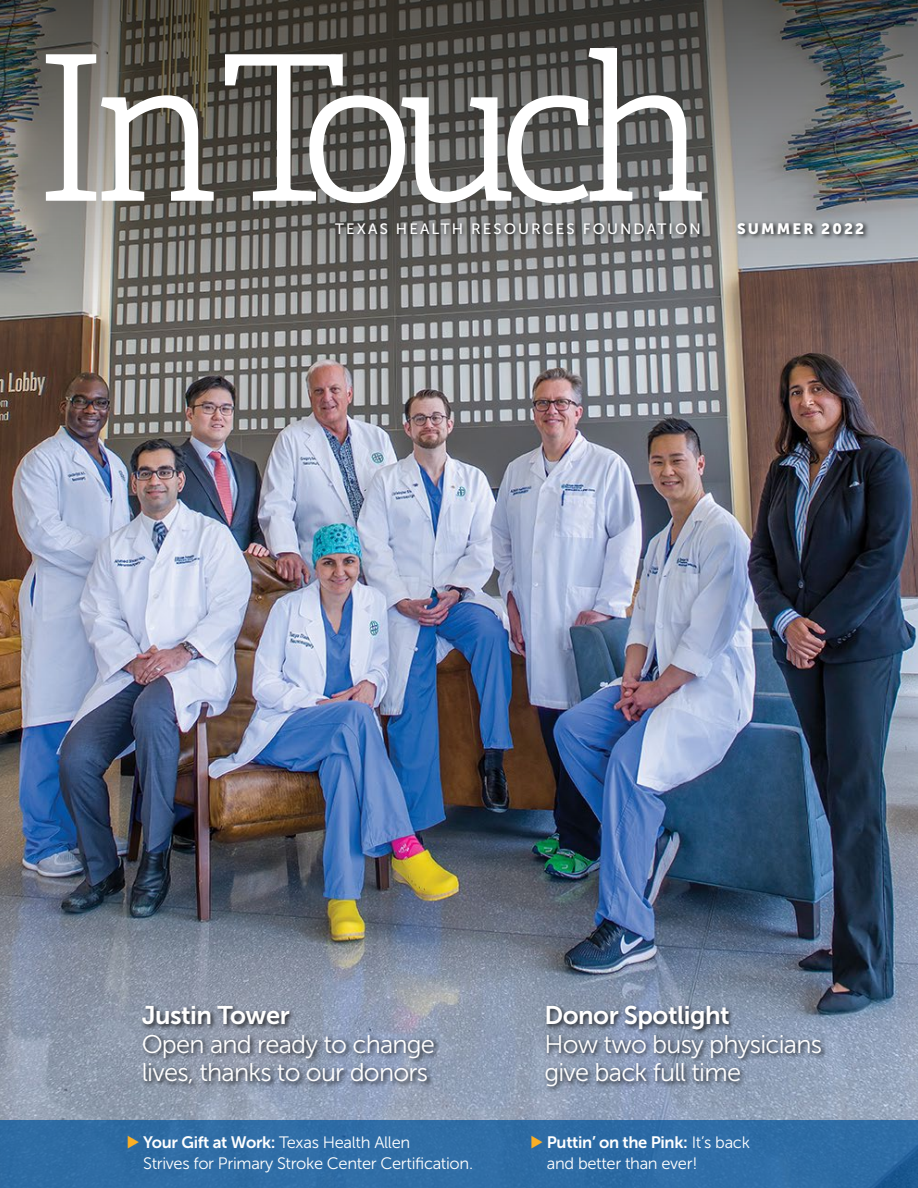
<style>
.page{position:relative;width:918px;height:1188px;background:#fff}
.page>*{position:absolute;margin:0;border:0;box-sizing:border-box;transform-origin:0 0}
.t1{font:300 202.35px "Adelle";letter-spacing:-.1em;color:#fff}
.t2{font:25.5px/28.5px "Museo Sans 300";letter-spacing:-.03em;color:#fff}
.t3{font:25.5px "Museo Sans 700";letter-spacing:-.02em;color:#fff}
.t4{font:16.5px/21px "Museo Sans 300";letter-spacing:-.02em;color:#fff}
.t5{font:16.5px "Museo Sans 700";letter-spacing:-.02em;color:#fff}
.t6{font:15px "Museo Sans 500";letter-spacing:.14em;color:#fff}
.t7{font:15px "Museo Sans 900";letter-spacing:.14em;color:#fff}
.s1{font-family:"Proxima Nova";font-size:20.55px;color:#fbaf25}
.s2{font-family:"Museo Sans 700"}
.s3{font-family:"Museo Sans 300"}
</style>
<div class="page">
<img style="left:0;top:346px;width:918px;height:774px">
<img style="left:0;top:0;width:918px;height:346px">
<div style="left:0;top:1120px;width:918px;height:68px;background:#2e6ca5"></div>
<div style="left:140px;top:1004px;width:300px;height:86px;background:#000;opacity:.8"></div>
<div style="left:543px;top:1003px;width:284px;height:90px;background:#000;opacity:.8"></div>
<div style="left:333px;top:220px;width:537px;height:21px;background:#000;opacity:.8"></div>
<h1 class="t1" style="left:32px;top:6px;width:678px">In Touch</h1>
<p class="t6" style="left:335px;top:220px;width:367px">TEXAS HEALTH RESOURCES FOUNDATION</p>
<p class="t7" style="left:737px;top:220px;width:129px">SUMMER 2022</p>
<h2 class="t3" style="left:142px;top:1001px;width:150px">Justin Tower</h2>
<h2 class="t2" style="left:142px;top:1030px;width:295px">Open and ready to change lives, thanks to our donors</h2>
<p class="t4" style="left:143px;top:1132px;width:331px;text-indent:-16px"><span class="s1">⊲</span> <span class="s2">Your Gift at Work:</span> Texas Health Allen<br>Strives for Primary Stroke Center Certification.</p>
<h2 class="t3" style="left:544px;top:1001px;width:187px">Donor Spotlight</h2>
<h2 class="t2" style="left:544px;top:1030px;width:279px">How two busy physicians give back full time</h2>
<p class="t5" style="left:530px;top:1134px;width:221px"><span class="s1">⊲</span> Puttin’ on the Pink: <span class="s3">It’s back</span></p>
<p class="t4" style="left:547px;top:1153px;width:152px">and better than ever!</p>
</div>
